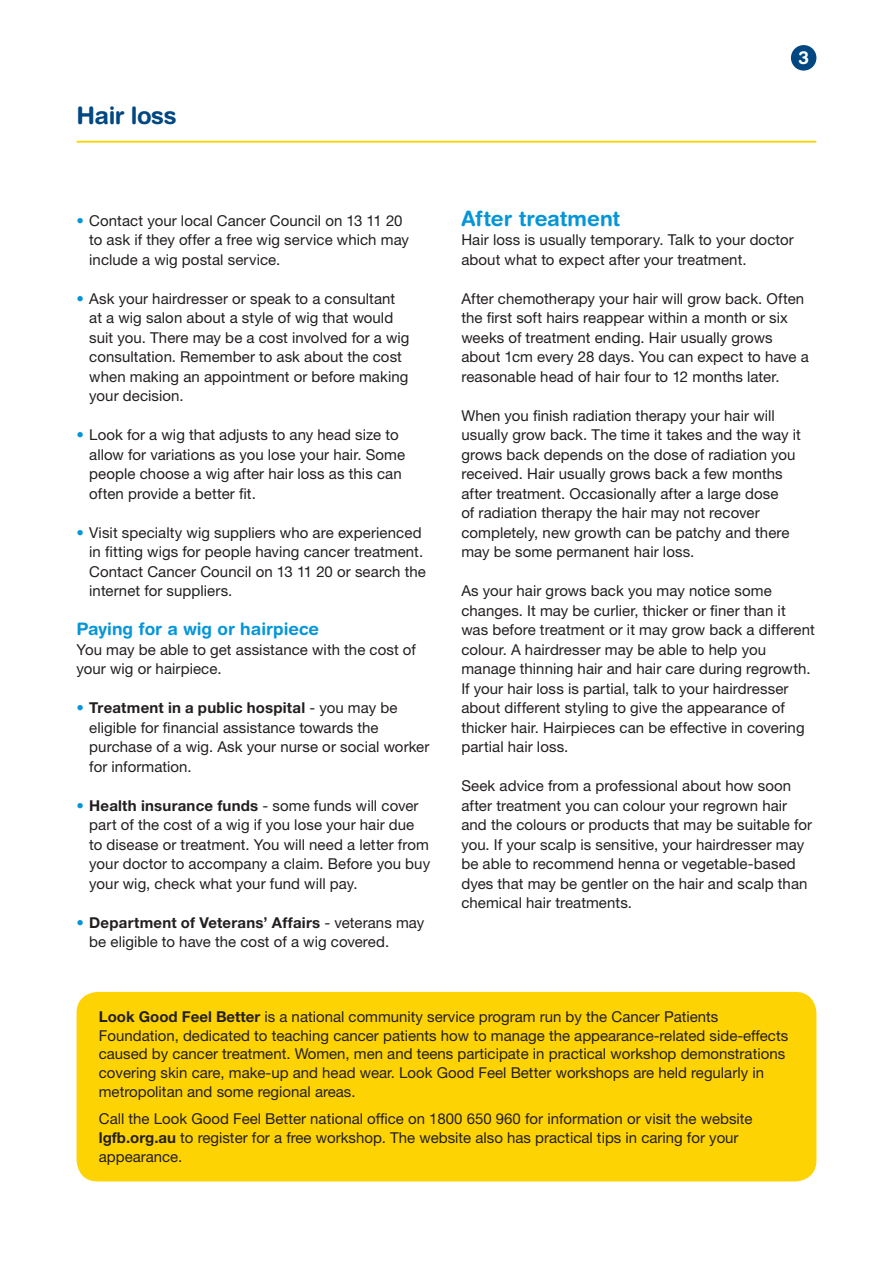
<style>
.page{position:relative;width:893px;height:1263px;background:#fff}
.page>*{position:absolute;margin:0;border:0;box-sizing:border-box;transform-origin:0 0}
.t1{font:700 24px "Helvetica Rounded LT Std";letter-spacing:-.025em;color:#014782}
.B_Head{font:700 21px "Helvetica Rounded LT Std";letter-spacing:-.005em;color:#0696d7}
.t2{font:700 18px "Helvetica Rounded LT Std";color:#fff}
.C_Head{font:700 17.25px "Helvetica Rounded LT Std";color:#0696d7}
.Box_copy_Black{font:15px/19.5px "Helvetica Neue LT Std";color:#231f20}
.Body_Copy{font:15px/19.5px "Helvetica Neue LT Std";letter-spacing:.005em;color:#231f20}
.s1{color:#0696d7}
.s2{font-weight:700;color:#0696d7}
.s3{font-weight:700}
</style>
<div class="page">
<hr style="left:77px;top:141px;width:739px;height:2px;background:#fed304">
<div style="left:791px;top:45px;width:25px;height:26px;background:#014782;border-radius:50%"></div>
<div style="left:77px;top:992px;width:739px;height:189px;background:#fed304;border-radius:21px"></div>
<h1 class="t1" style="left:77px;top:101px;width:102px">Hair loss</h1>
<p class="t2" style="left:798px;top:47px;width:12px">3</p>
<p class="Box_copy_Black" style="left:89px;top:211px;width:321px;text-indent:-13px"><span class="s1">•</span> Contact your local Cancer Council on 13 11 20 to ask if they offer a free wig service which may include a wig postal service.</p>
<p class="Box_copy_Black" style="left:89px;top:289px;width:322px;text-indent:-13px"><span class="s1">•</span> Ask your hairdresser or speak to a consultant at a wig salon about a style of wig that would suit you. There may be a cost involved for a wig consultation. Remember to ask about the cost when making an appointment or before making your decision.</p>
<p class="Box_copy_Black" style="left:89px;top:425px;width:317px;text-indent:-13px"><span class="s1">•</span> Look for a wig that adjusts to any head size to allow for variations as you lose your hair. Some people choose a wig after hair loss as this can often provide a better fit.</p>
<p class="Box_copy_Black" style="left:89px;top:523px;width:338px;text-indent:-13px"><span class="s1">•</span> Visit specialty wig suppliers who are experienced in fitting wigs for people having cancer treatment.<br>Contact Cancer Council on 13 11 20 or search the internet for suppliers.</p>
<p class="C_Head" style="left:77px;top:619px;width:244px">Paying for a wig or hairpiece</p>
<p class="Body_Copy" style="left:77px;top:640px;width:341px">You may be able to get assistance with the cost of your wig or hairpiece.</p>
<p class="Box_copy_Black" style="left:89px;top:698px;width:342px;text-indent:-13px"><span class="s2">•</span> <span class="s3">Treatment in a public hospital</span> - you may be eligible for financial assistance towards the purchase of a wig. Ask your nurse or social worker for information.</p>
<p class="Box_copy_Black" style="left:89px;top:796px;width:342px;text-indent:-13px"><span class="s2">•</span> <span class="s3">Health insurance funds</span> - some funds will cover part of the cost of a wig if you lose your hair due to disease or treatment. You will need a letter from your doctor to accompany a claim. Before you buy your wig, check what your fund will pay.</p>
<p class="Box_copy_Black" style="left:89px;top:913px;width:337px;text-indent:-13px"><span class="s2">•</span> <span class="s3">Department of Veterans’ Affairs</span> - veterans may be eligible to have the cost of a wig covered.</p>
<p class="B_Head" style="left:461px;top:206px;width:161px">After treatment</p>
<p class="Body_Copy" style="left:461px;top:230px;width:334px">Hair loss is usually temporary. Talk to your doctor about what to expect after your treatment.</p>
<p class="Body_Copy" style="left:461px;top:289px;width:349px">After chemotherapy your hair will grow back. Often the first soft hairs reappear within a month or six weeks of treatment ending. Hair usually grows about 1cm every 28 days. You can expect to have a reasonable head of hair four to 12 months later.</p>
<p class="Body_Copy" style="left:461px;top:406px;width:341px">When you finish radiation therapy your hair will usually grow back. The time it takes and the way it grows back depends on the dose of radiation you received. Hair usually grows back a few months after treatment. Occasionally after a large dose<br>of radiation therapy the hair may not recover completely, new growth can be patchy and there may be some permanent hair loss.</p>
<p class="Body_Copy" style="left:461px;top:581px;width:355px">As your hair grows back you may notice some changes. It may be curlier, thicker or finer than it was before treatment or it may grow back a different colour. A hairdresser may be able to help you manage thinning hair and hair care during regrowth.<br>If your hair loss is partial, talk to your hairdresser about different styling to give the appearance of thicker hair. Hairpieces can be effective in covering partial hair loss.</p>
<p class="Body_Copy" style="left:461px;top:776px;width:352px">Seek advice from a professional about how soon after treatment you can colour your regrown hair and the colours or products that may be suitable for you. If your scalp is sensitive, your hairdresser may be able to recommend henna or vegetable-based dyes that may be gentler on the hair and scalp than chemical hair treatments.</p>
<p class="Box_copy_Black" style="left:99px;top:1007px;width:691px;line-height:18.8px"><span class="s3">Look Good Feel Better</span> is a national community service program run by the Cancer Patients Foundation, dedicated to teaching cancer patients how to manage the appearance-related side-effects caused by cancer treatment. Women, men and teens participate in practical workshop demonstrations covering skin care, make-up and head wear. Look Good Feel Better workshops are held regularly in metropolitan and some regional areas.</p>
<p class="Box_copy_Black" style="left:99px;top:1109px;width:655px;line-height:18.8px">Call the Look Good Feel Better national office on 1800 650 960 for information or visit the website <span class="s3">lgfb.org.au</span> to register for a free workshop. The website also has practical tips in caring for your appearance.</p>
</div>
